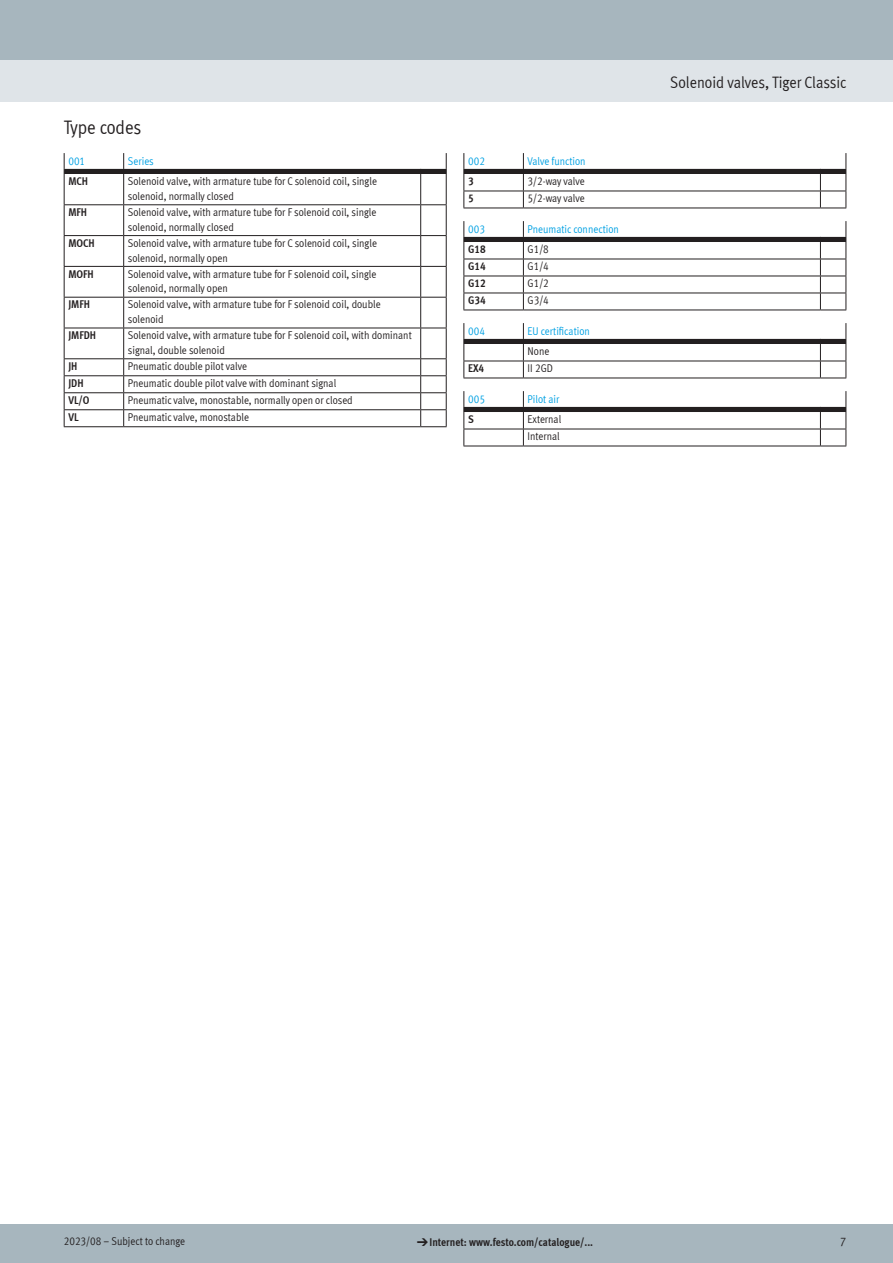
<style>
.page{position:relative;width:893px;height:1263px;background:#fff}
.page>*{position:absolute;margin:0;border:0;box-sizing:border-box;transform-origin:0 0}
.t1{font:19.5px "Meta Cond LF";color:#231f20}
.t2{font:16.5px "Meta Cond LF";color:#231f20}
.t3{font:12.75px "Meta Cond LF";color:#231f20}
.t4{font:11.25px/15px "Meta Cond LF";color:#231f20}
.t5{font:700 11.25px "Meta Cond LF";color:#231f20}
.t6{font:11.25px "Meta Cond LF";color:#00a1e3}
.s1{font-family:"Meto Pict 182";font-weight:400}
</style>
<div class="page">
<div style="left:0;top:1225px;width:893px;height:38px;background:#a7b6be"></div>
<div style="left:0;top:60px;width:893px;height:42px;background:#dfe4e8"></div>
<div style="left:0;top:0;width:893px;height:60px;background:#a7b6be"></div>
<svg style="left:64px;top:153px;width:383px;height:21px"></svg>
<hr style="left:64px;top:174px;width:1px;height:30px;background:#231f20">
<hr style="left:123px;top:174px;width:1px;height:30px;background:#231f20">
<hr style="left:420px;top:174px;width:1px;height:30px;background:#231f20">
<hr style="left:446px;top:174px;width:1px;height:30px;background:#231f20">
<hr style="left:64px;top:204px;width:60px;height:1px;background:#231f20">
<hr style="left:64px;top:205px;width:1px;height:30px;background:#231f20">
<hr style="left:124px;top:204px;width:297px;height:1px;background:#231f20">
<hr style="left:123px;top:205px;width:1px;height:30px;background:#231f20">
<svg style="left:421px;top:204px;width:26px;height:1px"></svg>
<hr style="left:420px;top:205px;width:1px;height:30px;background:#231f20">
<hr style="left:446px;top:205px;width:1px;height:30px;background:#231f20">
<hr style="left:64px;top:235px;width:60px;height:1px;background:#231f20">
<hr style="left:64px;top:236px;width:1px;height:30px;background:#231f20">
<hr style="left:124px;top:235px;width:297px;height:1px;background:#231f20">
<hr style="left:123px;top:236px;width:1px;height:30px;background:#231f20">
<svg style="left:421px;top:235px;width:26px;height:1px"></svg>
<hr style="left:420px;top:236px;width:1px;height:30px;background:#231f20">
<hr style="left:446px;top:236px;width:1px;height:30px;background:#231f20">
<hr style="left:64px;top:266px;width:60px;height:1px;background:#231f20">
<hr style="left:64px;top:267px;width:1px;height:30px;background:#231f20">
<hr style="left:124px;top:266px;width:297px;height:1px;background:#231f20">
<hr style="left:123px;top:267px;width:1px;height:30px;background:#231f20">
<svg style="left:421px;top:266px;width:26px;height:1px"></svg>
<hr style="left:420px;top:267px;width:1px;height:30px;background:#231f20">
<hr style="left:446px;top:267px;width:1px;height:30px;background:#231f20">
<hr style="left:64px;top:297px;width:60px;height:1px;background:#231f20">
<hr style="left:64px;top:298px;width:1px;height:30px;background:#231f20">
<hr style="left:124px;top:297px;width:297px;height:1px;background:#231f20">
<hr style="left:123px;top:298px;width:1px;height:30px;background:#231f20">
<svg style="left:421px;top:297px;width:26px;height:1px"></svg>
<hr style="left:420px;top:298px;width:1px;height:30px;background:#231f20">
<hr style="left:446px;top:298px;width:1px;height:30px;background:#231f20">
<hr style="left:64px;top:328px;width:60px;height:1px;background:#231f20">
<hr style="left:64px;top:328px;width:1px;height:30px;background:#231f20">
<hr style="left:124px;top:328px;width:297px;height:1px;background:#231f20">
<hr style="left:123px;top:328px;width:1px;height:30px;background:#231f20">
<svg style="left:421px;top:328px;width:25px;height:1px"></svg>
<hr style="left:420px;top:328px;width:1px;height:30px;background:#231f20">
<hr style="left:446px;top:328px;width:1px;height:30px;background:#231f20">
<hr style="left:64px;top:358px;width:60px;height:1px;background:#231f20">
<hr style="left:124px;top:358px;width:297px;height:1px;background:#231f20">
<hr style="left:64px;top:375px;width:60px;height:1px;background:#231f20">
<hr style="left:124px;top:375px;width:297px;height:1px;background:#231f20">
<hr style="left:64px;top:392px;width:60px;height:1px;background:#231f20">
<hr style="left:124px;top:392px;width:297px;height:1px;background:#231f20">
<hr style="left:64px;top:409px;width:60px;height:1px;background:#231f20">
<svg style="left:64px;top:359px;width:1px;height:67px"></svg>
<hr style="left:64px;top:426px;width:60px;height:1px;background:#231f20">
<hr style="left:124px;top:409px;width:297px;height:1px;background:#231f20">
<svg style="left:123px;top:359px;width:1px;height:67px"></svg>
<hr style="left:124px;top:426px;width:297px;height:1px;background:#231f20">
<svg style="left:420px;top:358px;width:27px;height:69px"></svg>
<svg style="left:463px;top:153px;width:384px;height:56px"></svg>
<svg style="left:463px;top:221px;width:384px;height:90px"></svg>
<svg style="left:463px;top:323px;width:384px;height:56px"></svg>
<svg style="left:463px;top:391px;width:384px;height:56px"></svg>
<h1 class="t1" style="left:64px;top:116px;width:79px">Type codes</h1>
<p class="t6" style="left:68px;top:154px;width:18px">001</p>
<p class="t6" style="left:128px;top:154px;width:27px">Series</p>
<p class="t5" style="left:68px;top:174px;width:21px">MCH</p>
<p class="t4" style="left:128px;top:173px;width:250px">Solenoid valve, with armature tube for C solenoid coil, single solenoid, normally closed</p>
<p class="t5" style="left:68px;top:205px;width:20px">MFH</p>
<p class="t4" style="left:128px;top:204px;width:250px">Solenoid valve, with armature tube for F solenoid coil, single solenoid, normally closed</p>
<p class="t5" style="left:68px;top:236px;width:28px">MOCH</p>
<p class="t4" style="left:128px;top:235px;width:250px">Solenoid valve, with armature tube for C solenoid coil, single solenoid, normally open</p>
<p class="t5" style="left:68px;top:266px;width:27px">MOFH</p>
<p class="t4" style="left:128px;top:266px;width:250px">Solenoid valve, with armature tube for F solenoid coil, single solenoid, normally open</p>
<p class="t5" style="left:68px;top:297px;width:23px">JMFH</p>
<p class="t4" style="left:128px;top:297px;width:254px">Solenoid valve, with armature tube for F solenoid coil, double solenoid</p>
<p class="t5" style="left:68px;top:328px;width:29px">JMFDH</p>
<p class="t4" style="left:128px;top:327px;width:285px">Solenoid valve, with armature tube for F solenoid coil, with dominant signal, double solenoid</p>
<p class="t5" style="left:68px;top:359px;width:11px">JH</p>
<p class="t4" style="left:128px;top:358px;width:121px">Pneumatic double pilot valve</p>
<p class="t5" style="left:68px;top:376px;width:17px">JDH</p>
<p class="t4" style="left:128px;top:375px;width:210px">Pneumatic double pilot valve with dominant signal</p>
<p class="t5" style="left:68px;top:393px;width:23px">VL/O</p>
<p class="t4" style="left:128px;top:392px;width:226px">Pneumatic valve, monostable, normally open or closed</p>
<p class="t5" style="left:68px;top:410px;width:12px">VL</p>
<p class="t4" style="left:128px;top:409px;width:123px">Pneumatic valve, monostable</p>
<p class="t6" style="left:468px;top:154px;width:18px">002</p>
<p class="t6" style="left:528px;top:154px;width:60px">Valve function</p>
<p class="t5" style="left:468px;top:174px;width:7px">3</p>
<p class="t4" style="left:528px;top:173px;width:59px">3/2-way valve</p>
<p class="t5" style="left:468px;top:191px;width:7px">5</p>
<p class="t4" style="left:528px;top:190px;width:59px">5/2-way valve</p>
<p class="t6" style="left:468px;top:222px;width:18px">003</p>
<p class="t6" style="left:528px;top:222px;width:93px">Pneumatic connection</p>
<p class="t5" style="left:468px;top:242px;width:19px">G18</p>
<p class="t4" style="left:528px;top:241px;width:23px">G1/8</p>
<p class="t5" style="left:468px;top:259px;width:19px">G14</p>
<p class="t4" style="left:528px;top:258px;width:23px">G1/4</p>
<p class="t5" style="left:468px;top:276px;width:19px">G12</p>
<p class="t4" style="left:528px;top:275px;width:23px">G1/2</p>
<p class="t5" style="left:468px;top:293px;width:19px">G34</p>
<p class="t4" style="left:528px;top:292px;width:23px">G3/4</p>
<p class="t6" style="left:468px;top:324px;width:18px">004</p>
<p class="t6" style="left:528px;top:324px;width:64px">EU certification</p>
<p class="t4" style="left:528px;top:343px;width:23px">None</p>
<p class="t5" style="left:468px;top:361px;width:18px">EX4</p>
<p class="t4" style="left:528px;top:360px;width:27px">II 2GD</p>
<p class="t6" style="left:468px;top:392px;width:18px">005</p>
<p class="t6" style="left:528px;top:392px;width:33px">Pilot air</p>
<p class="t5" style="left:468px;top:412px;width:7px">S</p>
<p class="t4" style="left:528px;top:410px;width:35px;line-height:17px">External<br>Internal</p>
<h2 class="t2" style="left:670px;top:72px;width:178px">Solenoid valves, Tiger Classic</h2>
<p class="t4" style="left:64px;top:1233px;width:123px">2023/08 – Subject to change</p>
<p class="t5" style="left:417px;top:1235px;width:178px"><span class="s1">d</span>Internet: www.festo.com/catalogue/...</p>
<p class="t3" style="left:840px;top:1234px;width:8px">7</p>
</div>
